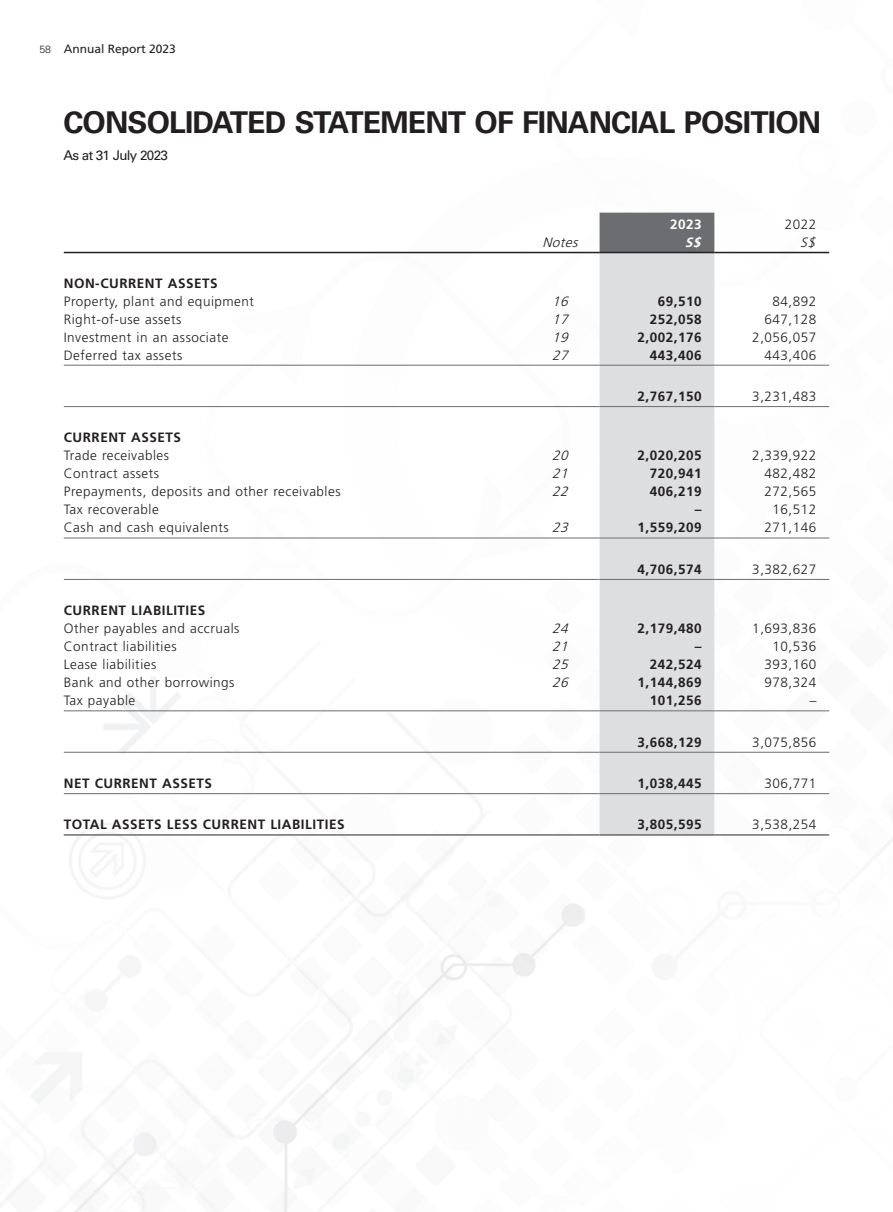
<style>
.page{position:relative;width:893px;height:1212px;background:#fff}
.page>*{position:absolute;margin:0;border:0;box-sizing:border-box;transform-origin:0 0}
.t1{font:700 30px "Univers LT Std";letter-spacing:-.03em;color:#231f20}
.t2{font:300 13.5px "Frutiger LT Std";letter-spacing:.04em;color:#231f20}
.t3{font:700 13.5px "Frutiger LT Std";letter-spacing:.04em;color:#231f20}
.t4{font:italic 300 13.5px "Frutiger LT Std";color:#231f20}
.t5{font:13.5px "Univers LT Std";letter-spacing:-.055em;color:#231f20}
.t6{font:700 13.5px "Frutiger LT Std";color:#fff}
.t7{font:italic 700 13.5px "Frutiger LT Std";color:#fff}
.t8{font:12px "Frutiger LT Std";color:#231f20}
.t9{font:300 10.5px "Univers LT Std";color:#231f20}
</style>
<div class="page">
<div style="left:600px;top:213px;width:114px;height:39px;background:#6c6d70"></div>
<div style="left:600px;top:253px;width:114px;height:581px;background:#dddee0"></div>
<hr style="left:64px;top:252px;width:459px;height:1px;background:#231f20">
<hr style="left:523px;top:252px;width:77px;height:1px;background:#231f20">
<hr style="left:600px;top:252px;width:114px;height:1px;background:#231f20">
<hr style="left:714px;top:252px;width:115px;height:1px;background:#231f20">
<hr style="left:64px;top:365px;width:459px;height:1px;background:#6c6d70">
<hr style="left:523px;top:365px;width:77px;height:1px;background:#6c6d70">
<hr style="left:600px;top:365px;width:114px;height:1px;background:#6c6d70">
<hr style="left:714px;top:365px;width:115px;height:1px;background:#6c6d70">
<hr style="left:64px;top:406px;width:459px;height:1px;background:#6c6d70">
<hr style="left:523px;top:406px;width:77px;height:1px;background:#6c6d70">
<hr style="left:600px;top:406px;width:114px;height:1px;background:#6c6d70">
<hr style="left:714px;top:406px;width:115px;height:1px;background:#6c6d70">
<hr style="left:64px;top:538px;width:459px;height:1px;background:#6c6d70">
<hr style="left:523px;top:538px;width:77px;height:1px;background:#6c6d70">
<hr style="left:600px;top:538px;width:114px;height:1px;background:#6c6d70">
<hr style="left:714px;top:538px;width:115px;height:1px;background:#6c6d70">
<hr style="left:64px;top:579px;width:459px;height:1px;background:#6c6d70">
<hr style="left:523px;top:579px;width:77px;height:1px;background:#6c6d70">
<hr style="left:600px;top:579px;width:114px;height:1px;background:#6c6d70">
<hr style="left:714px;top:579px;width:115px;height:1px;background:#6c6d70">
<hr style="left:64px;top:710px;width:459px;height:1px;background:#6c6d70">
<hr style="left:523px;top:710px;width:77px;height:1px;background:#6c6d70">
<hr style="left:600px;top:710px;width:114px;height:1px;background:#6c6d70">
<hr style="left:714px;top:710px;width:115px;height:1px;background:#6c6d70">
<hr style="left:64px;top:752px;width:459px;height:1px;background:#6c6d70">
<hr style="left:523px;top:752px;width:77px;height:1px;background:#6c6d70">
<hr style="left:600px;top:752px;width:114px;height:1px;background:#6c6d70">
<hr style="left:714px;top:752px;width:115px;height:1px;background:#6c6d70">
<hr style="left:64px;top:793px;width:459px;height:1px;background:#6c6d70">
<hr style="left:523px;top:793px;width:77px;height:1px;background:#6c6d70">
<hr style="left:600px;top:793px;width:114px;height:1px;background:#6c6d70">
<hr style="left:714px;top:793px;width:115px;height:1px;background:#6c6d70">
<hr style="left:64px;top:834px;width:459px;height:2px;background:#6c6d70">
<hr style="left:523px;top:834px;width:77px;height:2px;background:#6c6d70">
<hr style="left:600px;top:834px;width:114px;height:2px;background:#6c6d70">
<hr style="left:714px;top:834px;width:115px;height:2px;background:#6c6d70">
<p class="t9" style="left:39px;top:43px;width:13px">58</p>
<p class="t8" style="left:64px;top:42px;width:114px">Annual Report 2023</p>
<h1 class="t1" style="left:63px;top:105px;width:759px">CONSOLIDATED STATEMENT OF FINANCIAL POSITION</h1>
<p class="t5" style="left:63px;top:147px;width:106px">As at 31 July 2023</p>
<p class="t6" style="left:670px;top:216px;width:33px">2023</p>
<p class="t2" style="left:785px;top:217px;width:33px">2022</p>
<p class="t4" style="left:542px;top:235px;width:41px">Notes</p>
<p class="t7" style="left:685px;top:234px;width:21px">S$</p>
<p class="t4" style="left:800px;top:235px;width:20px">S$</p>
<p class="t3" style="left:64px;top:275px;width:155px">NON-CURRENT ASSETS</p>
<p class="t2" style="left:64px;top:293px;width:192px">Property, plant and equipment</p>
<p class="t4" style="left:552px;top:293px;width:21px">16</p>
<p class="t3" style="left:658px;top:293px;width:45px">69,510</p>
<p class="t2" style="left:773px;top:293px;width:45px">84,892</p>
<p class="t2" style="left:64px;top:311px;width:119px">Right-of-use assets</p>
<p class="t4" style="left:552px;top:311px;width:21px">17</p>
<p class="t3" style="left:650px;top:311px;width:53px">252,058</p>
<p class="t2" style="left:765px;top:311px;width:53px">647,128</p>
<p class="t2" style="left:64px;top:329px;width:166px">Investment in an associate</p>
<p class="t4" style="left:552px;top:329px;width:21px">19</p>
<p class="t3" style="left:637px;top:329px;width:66px">2,002,176</p>
<p class="t2" style="left:752px;top:329px;width:66px">2,056,057</p>
<p class="t2" style="left:64px;top:347px;width:120px">Deferred tax assets</p>
<p class="t4" style="left:552px;top:347px;width:21px">27</p>
<p class="t3" style="left:650px;top:347px;width:53px">443,406</p>
<p class="t2" style="left:765px;top:347px;width:53px">443,406</p>
<p class="t3" style="left:637px;top:388px;width:66px">2,767,150</p>
<p class="t2" style="left:752px;top:389px;width:66px">3,231,483</p>
<p class="t3" style="left:64px;top:430px;width:119px">CURRENT ASSETS</p>
<p class="t2" style="left:64px;top:448px;width:107px">Trade receivables</p>
<p class="t4" style="left:552px;top:448px;width:21px">20</p>
<p class="t3" style="left:637px;top:448px;width:66px">2,020,205</p>
<p class="t2" style="left:752px;top:448px;width:66px">2,339,922</p>
<p class="t2" style="left:64px;top:466px;width:97px">Contract assets</p>
<p class="t4" style="left:552px;top:466px;width:21px">21</p>
<p class="t3" style="left:650px;top:466px;width:53px">720,941</p>
<p class="t2" style="left:765px;top:466px;width:53px">482,482</p>
<p class="t2" style="left:64px;top:484px;width:278px">Prepayments, deposits and other receivables</p>
<p class="t4" style="left:552px;top:484px;width:21px">22</p>
<p class="t3" style="left:650px;top:484px;width:53px">406,219</p>
<p class="t2" style="left:765px;top:484px;width:53px">272,565</p>
<p class="t2" style="left:64px;top:502px;width:97px">Tax recoverable</p>
<p class="t3" style="left:695px;top:502px;width:8px">–</p>
<p class="t2" style="left:773px;top:502px;width:45px">16,512</p>
<p class="t2" style="left:64px;top:520px;width:166px">Cash and cash equivalents</p>
<p class="t4" style="left:552px;top:520px;width:21px">23</p>
<p class="t3" style="left:637px;top:520px;width:66px">1,559,209</p>
<p class="t2" style="left:765px;top:520px;width:53px">271,146</p>
<p class="t3" style="left:637px;top:561px;width:66px">4,706,574</p>
<p class="t2" style="left:752px;top:561px;width:66px">3,382,627</p>
<p class="t3" style="left:64px;top:603px;width:143px">CURRENT LIABILITIES</p>
<p class="t2" style="left:64px;top:621px;width:177px">Other payables and accruals</p>
<p class="t4" style="left:552px;top:621px;width:21px">24</p>
<p class="t3" style="left:637px;top:621px;width:66px">2,179,480</p>
<p class="t2" style="left:752px;top:621px;width:66px">1,693,836</p>
<p class="t2" style="left:64px;top:639px;width:114px">Contract liabilities</p>
<p class="t4" style="left:552px;top:639px;width:21px">21</p>
<p class="t3" style="left:695px;top:639px;width:8px">–</p>
<p class="t2" style="left:773px;top:639px;width:45px">10,536</p>
<p class="t2" style="left:64px;top:657px;width:94px">Lease liabilities</p>
<p class="t4" style="left:552px;top:657px;width:21px">25</p>
<p class="t3" style="left:650px;top:657px;width:53px">242,524</p>
<p class="t2" style="left:765px;top:657px;width:53px">393,160</p>
<p class="t2" style="left:64px;top:675px;width:172px">Bank and other borrowings</p>
<p class="t4" style="left:552px;top:675px;width:21px">26</p>
<p class="t3" style="left:637px;top:675px;width:66px">1,144,869</p>
<p class="t2" style="left:765px;top:675px;width:53px">978,324</p>
<p class="t2" style="left:64px;top:693px;width:73px">Tax payable</p>
<p class="t3" style="left:650px;top:693px;width:53px">101,256</p>
<p class="t2" style="left:810px;top:693px;width:8px">–</p>
<p class="t3" style="left:637px;top:734px;width:66px">3,668,129</p>
<p class="t2" style="left:752px;top:734px;width:66px">3,075,856</p>
<p class="t3" style="left:64px;top:775px;width:150px">NET CURRENT ASSETS</p>
<p class="t3" style="left:637px;top:775px;width:66px">1,038,445</p>
<p class="t2" style="left:765px;top:776px;width:53px">306,771</p>
<p class="t3" style="left:64px;top:817px;width:282px">TOTAL ASSETS LESS CURRENT LIABILITIES</p>
<p class="t3" style="left:637px;top:817px;width:66px">3,805,595</p>
<p class="t2" style="left:752px;top:817px;width:66px">3,538,254</p>
</div>
